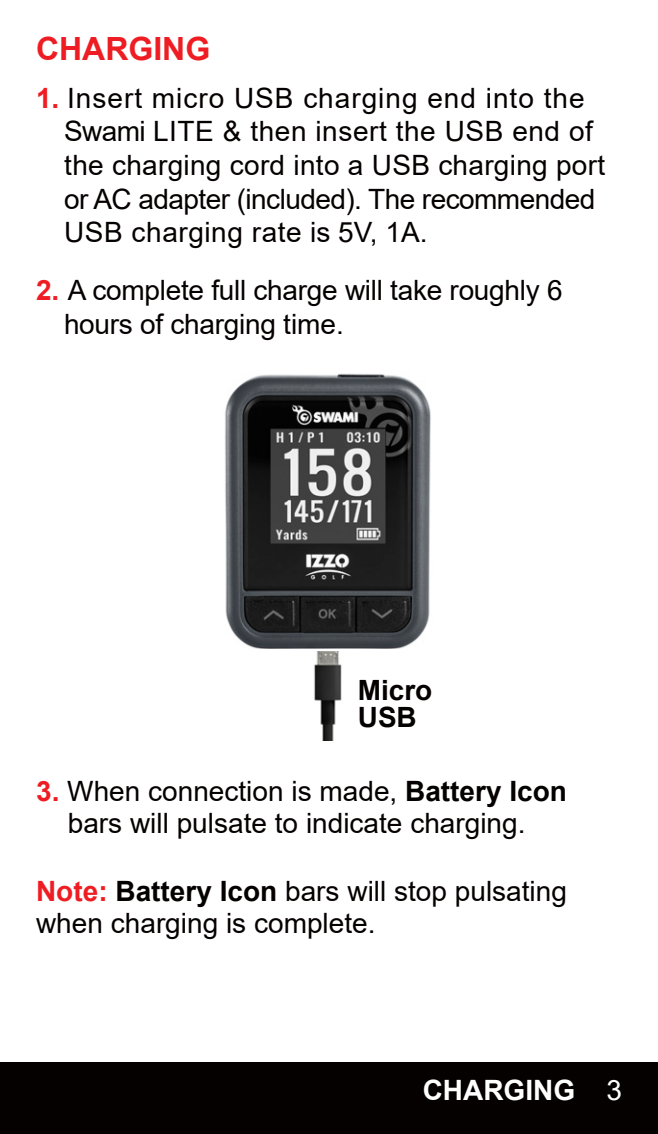
<style>
.page{position:relative;width:658px;height:1134px;background:#fff}
.page>*{position:absolute;margin:0;border:0;box-sizing:border-box;transform-origin:0 0}
.t1{font:700 32px "Arial";color:#ee1d23}
.t2{font:28px/33.6px "Arial";color:#060101}
.t3{font:28px "Arial";letter-spacing:.035em;color:#060101}
.t4{font:700 28px "Arial";color:#fff}
.t5{font:700 28px "Arial";color:#060101}
.s1{font-weight:700;color:#ee1d23}
.s2{font-weight:700}
.s3{font-weight:400}
</style>
<div class="page">
<img style="left:225px;top:373px;width:206px;height:276px">
<div style="left:0;top:1062px;width:658px;height:72px;background:#060101"></div>
<img style="left:314px;top:651px;width:28px;height:89px">
<p class="t1" style="left:36px;top:26px;width:176px">CHARGING</p>
<p class="t3" style="left:36px;top:79px;width:550px"><span class="s1">1.</span> Insert micro USB charging end into the</p>
<p class="t2" style="left:64px;top:115px;width:542px">Swami LITE &amp; then insert the USB end of the charging cord into a USB charging port or AC adapter (included). The recommended USB charging rate is 5V, 1A.</p>
<p class="t2" style="left:64px;top:273px;width:500px;text-indent:-28px"><span class="s1">2.</span> A complete full charge will take roughly 6 hours of charging time.</p>
<p class="t5" style="left:358px;top:671px;width:76px">Micro</p>
<p class="t5" style="left:358px;top:697px;width:60px">USB</p>
<p class="t2" style="left:36px;top:774px;width:532px"><span class="s1">3.</span> When connection is made, <span class="s2">Battery Icon</span></p>
<p class="t2" style="left:68px;top:806px;width:459px">bars will pulsate to indicate charging.</p>
<p class="t2" style="left:36px;top:875px;width:532px;line-height:32px"><span class="s1">Note:</span> <span class="s2">Battery Icon</span> bars will stop pulsating when charging is complete.</p>
<p class="t4" style="left:423px;top:1071px;width:201px">CHARGING <span class="s3">3</span></p>
</div>
